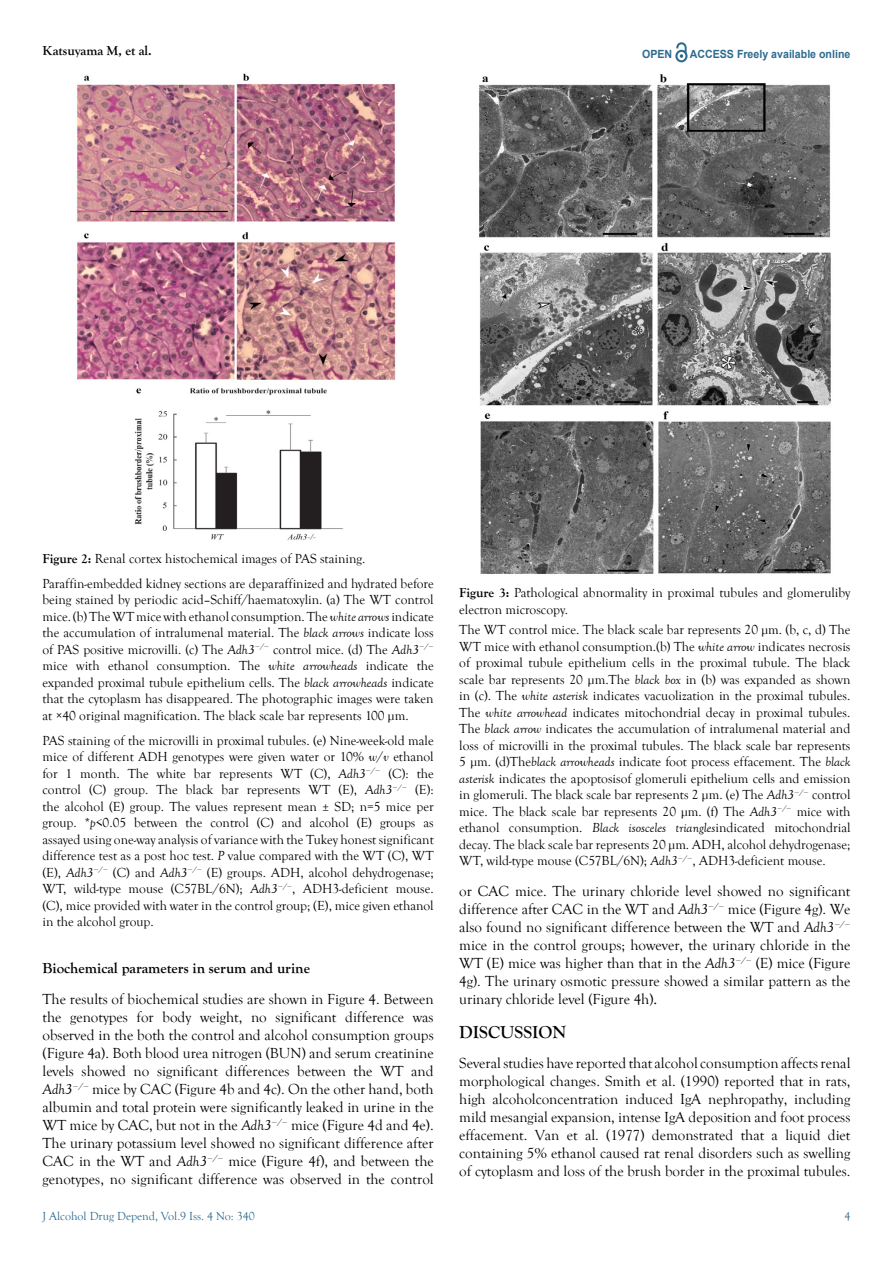
<style>
.page{position:relative;width:893px;height:1263px;background:#fff}
.page>*{position:absolute;margin:0;border:0;box-sizing:border-box;transform-origin:0 0}
.t1{font:700 18px "Goudy Old Style T";color:#000}
.t2{font:15px/18px "Goudy Old Style T";color:#000;text-align:justify}
.t3{font:700 15px "Goudy Old Style T";color:#000}
.t4{font:13.5px/16.5px "Goudy Old Style T";color:#000;text-align:justify}
.t5{font:700 13.5px "Goudy Old Style T";color:#000}
.t6{font:12px "Goudy Old Style T";color:#2d6a8f}
.t7{font:700 11.25px "Arial";color:#2e6b8f;scale:.94 1}
.s1{font-weight:700}
.s2{font-style:italic}
.s3{font-family:"Palatino Linotype"}
</style>
<div class="page">
<svg style="left:675px;top:43px;width:12px;height:19px"></svg>
<img style="left:77px;top:73px;width:319px;height:467px">
<img style="left:479px;top:74px;width:352px;height:500px">
<p class="t5" style="left:43px;top:43px;width:111px">Katsuyama M, et al.</p>
<p class="t7" style="left:642px;top:47px;width:34px">OPEN</p>
<p class="t7" style="left:690px;top:46px;width:172px">ACCESS Freely available online</p>
<p class="t4" style="left:43px;top:546px;width:393px;line-height:25px"><span class="s1">Figure 2:</span> Renal cortex histochemical images of PAS staining.<br>Paraffin-embedded kidney sections are deparaffinized and hydrated before</p>
<p class="t4" style="left:43px;top:592px;width:393px">being stained by periodic acid–Schiff/haematoxylin. (a) The WT control mice. (b) The WT mice with ethanol consumption. The <span class="s2">white arrows</span> indicate the accumulation of intralumenal material. The <span class="s2">black arrows</span> indicate loss of PAS positive microvilli. (c) The <span class="s2">Adh3</span><sup>−</sup><sup>/</sup><sup>−</sup> control mice. (d) The <span class="s2">Adh3</span><sup>−</sup><sup>/</sup><sup>− </sup>mice with ethanol consumption. The <span class="s2">white arrowheads</span> indicate the expanded proximal tubule epithelium cells. The <span class="s2">black arrowheads</span> indicate that the cytoplasm has disappeared. The photographic images were taken at ×40 original magnification. The black scale bar represents 100 µm.</p>
<p class="t4" style="left:43px;top:732px;width:393px">PAS staining of the microvilli in proximal tubules. (e) Nine-week-old male mice of different ADH genotypes were given water or 10% <span class="s2">w</span>/<span class="s2">v</span> ethanol for 1 month. The white bar represents WT (C), <span class="s2">Adh3</span><sup>−</sup><sup>/</sup><sup>−</sup> (C): the control (C) group. The black bar represents WT (E), <span class="s2">Adh3</span><sup>−</sup><sup>/</sup><sup>−</sup> (E): the alcohol (E) group. The values represent mean ± SD; n=5 mice per group. *<span class="s2">p</span>&lt;0.05 between the control (C) and alcohol (E) groups as assayed using one-way analysis of variance with the Tukey honest significant difference test as a post hoc test. <span class="s2">P</span> value compared with the WT (C), WT (E), <span class="s2">Adh3</span><sup>−</sup><sup>/</sup><sup>−</sup> (C) and <span class="s2">Adh3</span><sup>−</sup><sup>/</sup><sup>−</sup> (E) groups. ADH, alcohol dehydrogenase; WT, wild-type mouse (C57BL/6N); <span class="s2">Adh3</span><sup>−</sup><sup>/</sup><sup>−</sup>, ADH3-deficient mouse. (C), mice provided with water in the control group; (E), mice given ethanol in the alcohol group.</p>
<p class="t3" style="left:43px;top:960px;width:269px">Biochemical parameters in serum and urine</p>
<p class="t2" style="left:43px;top:990px;width:393px">The results of biochemical studies are shown in Figure 4. Between the genotypes for body weight, no significant difference was observed in the both the control and alcohol consumption groups (Figure 4a). Both blood urea nitrogen (BUN) and serum creatinine levels showed no significant differences between the WT and <span class="s2">Adh3</span><sup>−</sup><sup>/</sup><sup>−</sup> mice by CAC (Figure 4b and 4c). On the other hand, both albumin and total protein were significantly leaked in urine in the WT mice by CAC, but not in the <span class="s2">Adh3</span><sup>−</sup><sup>/</sup><sup>−</sup> mice (Figure 4d and 4e).<br>The urinary potassium level showed no significant difference after CAC in the WT and <span class="s2">Adh3</span><sup>−</sup><sup>/</sup><sup>−</sup> mice (Figure 4f), and between the genotypes, no significant difference was observed in the control</p>
<p class="t4" style="left:459px;top:585px;width:393px"><span class="s1">Figure 3:</span> Pathological abnormality in proximal tubules and glomeruliby electron microscopy.</p>
<p class="t4" style="left:459px;top:622px;width:393px">The WT control mice. The black scale bar represents 20 µm. (b, c, d) The WT mice with ethanol consumption.(b) The <span class="s2">white arrow</span> indicates necrosis of proximal tubule epithelium cells in the proximal tubule. The black scale bar represents 20 µm.The <span class="s2">black box</span> in (b) was expanded as shown in (c). The <span class="s2">white asterisk</span> indicates vacuolization in the proximal tubules.<br>The <span class="s2">white arrowhead</span> indicates mitochondrial decay in proximal tubules.<br>The <span class="s2">black arrow</span> indicates the accumulation of intralumenal material and loss of microvilli in the proximal tubules. The black scale bar represents 5 µm. (d)The<span class="s2">black arrowheads</span> indicate foot process effacement. The <span class="s2">black asterisk</span> indicates the apoptosisof glomeruli epithelium cells and emission in glomeruli. The black scale bar represents 2 µm. (e) The <span class="s2">Adh3</span><sup>−</sup><sup>/</sup><sup>−</sup> control mice. The black scale bar represents 20 µm. (f) The <span class="s2">Adh3</span><sup>−</sup><sup>/</sup><sup>−</sup> mice with ethanol consumption. <span class="s2">Black isosceles triangles</span>indicated mitochondrial decay. The black scale bar represents 20 µm. ADH, alcohol dehydrogenase; WT, wild-type mouse (C57BL/6N); <span class="s2">Adh3</span><sup>−</sup><sup>/</sup><sup>−</sup>, ADH3-deficient mouse.</p>
<p class="t2" style="left:459px;top:882px;width:393px">or CAC mice. The urinary chloride level showed no significant difference after CAC in the WT and <span class="s2">Adh3</span><sup>−</sup><sup>/</sup><sup>−</sup> mice (Figure 4g). We also found no significant difference between the WT and <span class="s2">Adh3</span><sup>−</sup><sup>/</sup><sup>− </sup>mice in the control groups; however, the urinary chloride in the WT (E) mice was higher than that in the <span class="s2">Adh3</span><sup>−</sup><sup>/</sup><sup>−</sup> (E) mice (Figure 4g). The urinary osmotic pressure showed a similar pattern as the urinary chloride level (Figure 4h)<span class="s3">.</span></p>
<h1 class="t1" style="left:459px;top:1021px;width:108px">DISCUSSION</h1>
<p class="t2" style="left:459px;top:1055px;width:393px">Several studies have reported that alcohol consumption affects renal morphological changes. Smith et al. (1990) reported that in rats, high alcoholconcentration induced IgA nephropathy, including mild mesangial expansion, intense IgA deposition and foot process effacement. Van et al. (1977) demonstrated that a liquid diet containing 5% ethanol caused rat renal disorders such as swelling of cytoplasm and loss of the brush border in the proximal tubules.</p>
<p class="t6" style="left:43px;top:1210px;width:214px">J Alcohol Drug Depend, Vol.9 Iss. 4 No: 340</p>
<p class="t6" style="left:844px;top:1210px;width:7px">4</p>
</div>
